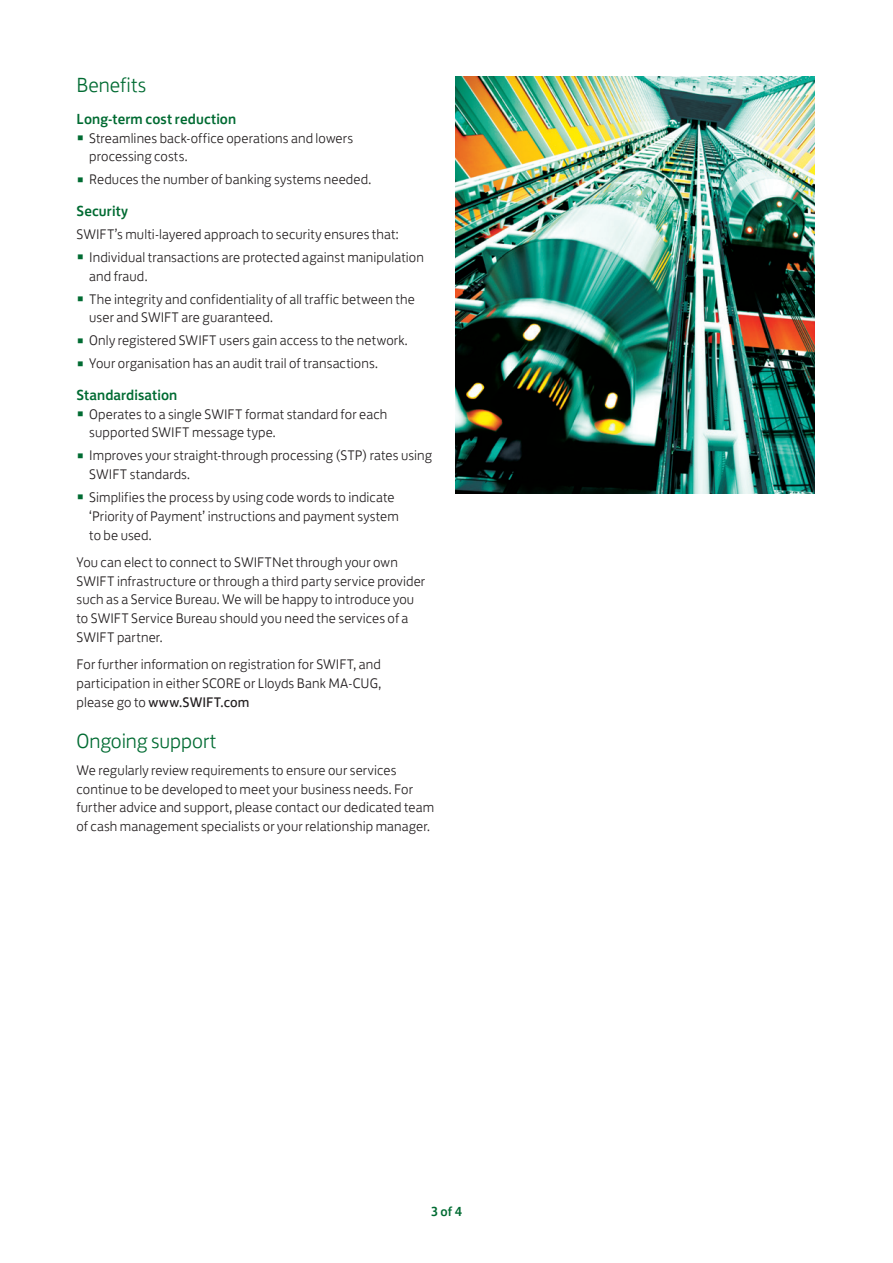
<style>
.page{position:relative;width:893px;height:1263px;background:#fff}
.page>*{position:absolute;margin:0;border:0;box-sizing:border-box;transform-origin:0 0}
.X_Heading__2_Column{font:300 21px "Lloyds Bank Jack";letter-spacing:-.005em;color:#006b32}
.Body_Copy__2_Column{font:300 21px "Lloyds Bank Jack";color:#006b32}
.Sub_X_Heading__2_Col{font:500 15px "Lloyds Bank Jack";letter-spacing:.005em;color:#006b32}
.Body_Copy__2_Column-2{font:300 14.25px/18.8px "Lloyds Bank Jack";letter-spacing:.005em;color:#231f20}
.t1{font:500 13.5px "Lloyds Bank Jack";color:#006b32}
.s1{font-size:21.9px;color:#006b32}
.s2{font-weight:400}
</style>
<div class="page">
<img style="left:455px;top:77px;width:359px;height:416px">
<p class="Body_Copy__2_Column" style="left:77px;top:68px;width:71px">Benefits</p>
<p class="Sub_X_Heading__2_Col" style="left:77px;top:106px;width:161px">Long-term cost reduction</p>
<p class="Body_Copy__2_Column-2" style="left:89px;top:127px;width:265px;text-indent:-13px"><span class="s1">•</span> Streamlines back-office operations and lowers processing costs.</p>
<p class="Body_Copy__2_Column-2" style="left:77px;top:169px;width:296px"><span class="s1">•</span> Reduces the number of banking systems needed.</p>
<p class="Sub_X_Heading__2_Col" style="left:77px;top:199px;width:53px">Security</p>
<p class="Body_Copy__2_Column-2" style="left:77px;top:223px;width:324px">SWIFT’s multi-layered approach to security ensures that:</p>
<p class="Body_Copy__2_Column-2" style="left:89px;top:246px;width:336px;text-indent:-13px"><span class="s1">•</span> Individual transactions are protected against manipulation and fraud.</p>
<p class="Body_Copy__2_Column-2" style="left:89px;top:288px;width:327px;text-indent:-13px"><span class="s1">•</span> The integrity and confidentiality of all traffic between the user and SWIFT are guaranteed.</p>
<p class="Body_Copy__2_Column-2" style="left:77px;top:330px;width:333px"><span class="s1">•</span> Only registered SWIFT users gain access to the network.</p>
<p class="Body_Copy__2_Column-2" style="left:77px;top:353px;width:303px"><span class="s1">•</span> Your organisation has an audit trail of transactions.</p>
<p class="Sub_X_Heading__2_Col" style="left:77px;top:383px;width:102px">Standardisation</p>
<p class="Body_Copy__2_Column-2" style="left:89px;top:403px;width:299px;text-indent:-13px"><span class="s1">•</span> Operates to a single SWIFT format standard for each supported SWIFT message type.</p>
<p class="Body_Copy__2_Column-2" style="left:89px;top:445px;width:344px;text-indent:-13px"><span class="s1">•</span> Improves your straight-through processing (STP) rates using<br>SWIFT standards.</p>
<p class="Body_Copy__2_Column-2" style="left:89px;top:486px;width:311px;text-indent:-13px"><span class="s1">•</span> Simplifies the process by using code words to indicate ‘Priority of Payment’ instructions and payment system to be used.</p>
<p class="Body_Copy__2_Column-2" style="left:77px;top:551px;width:350px">You can elect to connect to SWIFTNet through your own SWIFT infrastructure or through a third party service provider such as a Service Bureau. We will be happy to introduce you to SWIFT Service Bureau should you need the services of a SWIFT partner.</p>
<p class="Body_Copy__2_Column-2" style="left:77px;top:653px;width:306px;text-align:justify">For further information on registration for SWIFT, and participation in either SCORE or Lloyds Bank MA-CUG, please go to <span class="s2">www.SWIFT.com</span></p>
<p class="X_Heading__2_Column" style="left:77px;top:724px;width:142px">Ongoing support</p>
<p class="Body_Copy__2_Column-2" style="left:77px;top:759px;width:359px">We regularly review requirements to ensure our services continue to be developed to meet your business needs. For further advice and support, please contact our dedicated team of cash management specialists or your relationship manager.</p>
<p class="t1" style="left:431px;top:1200px;width:32px">3 of 4</p>
</div>
